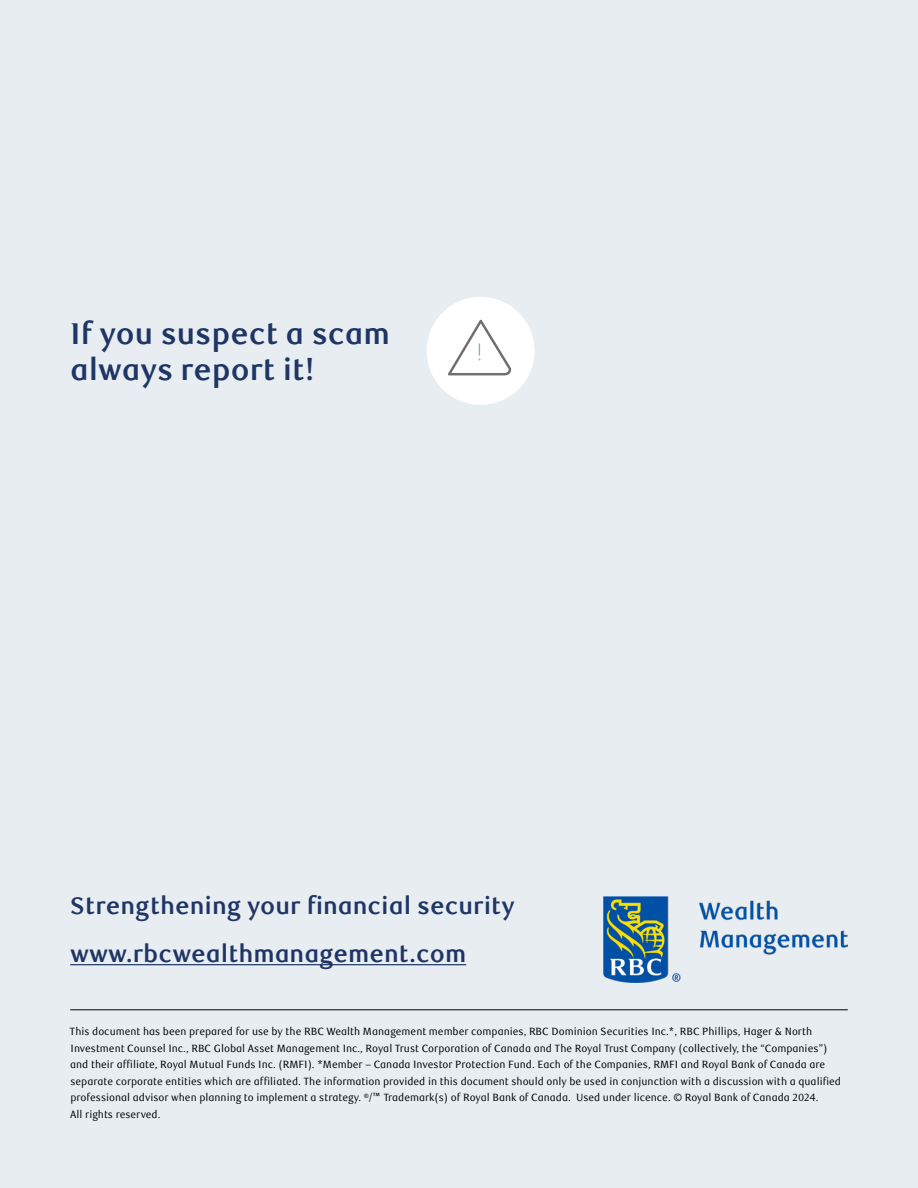
<style>
.page{position:relative;width:918px;height:1188px;background:#e7edf0}
.page>*{position:absolute;margin:0;border:0;box-sizing:border-box;transform-origin:0 0}
.t1{font:700 30px/36px "RBC Text";color:#1e3565}
.t2{font:700 24px/48.3px "RBC Text";color:#1e3565}
.t3{font:10.5px/16.5px "RBC Text Cond";color:#000}
</style>
<div class="page">
<hr style="left:70px;top:964px;width:396px;height:1px;background:#1e3565">
<img style="left:603px;top:897px;width:245px;height:85px">
<div style="left:427px;top:297px;width:108px;height:108px;background:#fff;border-radius:50%"></div>
<svg style="left:448px;top:320px;width:63px;height:55px"></svg>
<hr style="left:70px;top:1010px;width:778px;height:1px;background:#000">
<h1 class="t1" style="left:70px;top:316px;width:321px">If you suspect a scam always report it!</h1>
<h2 class="t2" style="left:70px;top:882px;width:446px">Strengthening your financial security www.rbcwealthmanagement.com</h2>
<p class="t3" style="left:70px;top:1024px;width:773px">This document has been prepared for use by the RBC Wealth Management member companies, RBC Dominion Securities Inc.*, RBC Phillips, Hager &amp; North Investment Counsel Inc., RBC Global Asset Management Inc., Royal Trust Corporation of Canada and The Royal Trust Company (collectively, the “Companies”) and their affiliate, Royal Mutual Funds Inc. (RMFI). *Member – Canada Investor Protection Fund. Each of the Companies, RMFI and Royal Bank of Canada are separate corporate entities which are affiliated. The information provided in this document should only be used in conjunction with a discussion with a qualified professional advisor when planning to implement a strategy. <sup>®</sup>/™ Trademark(s) of Royal Bank of Canada. Used under licence. © Royal Bank of Canada 2024.<br>All rights reserved.</p>
</div>
